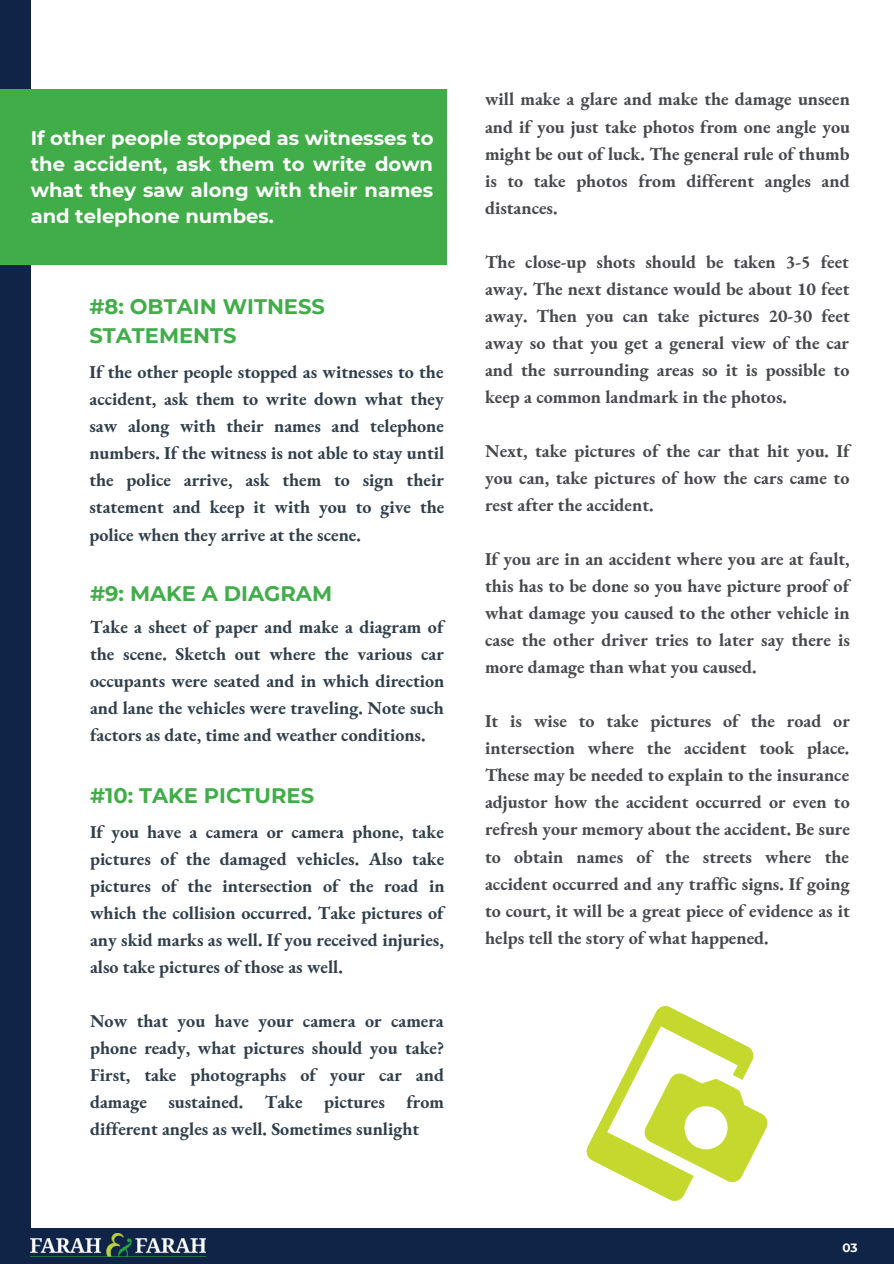
<style>
.page{position:relative;width:894px;height:1264px;background:#fff}
.page>*{position:absolute;margin:0;border:0;box-sizing:border-box;transform-origin:0 0}
.t1{font:700 21px/29.2px "Montserrat";color:#41ad49}
.t2{font:700 19.5px/26.1px "Montserrat";color:#fff;text-align:justify}
.t3{font:700 18px/27px "EB Garamond";color:#47494d;text-align:justify}
.t4{font:700 18px/27px "EB Garamond";color:#303f4b;text-align:justify}
.t5{font:700 12px "Montserrat";color:#fff}
</style>
<div class="page">
<div style="left:0;top:1228px;width:893px;height:35px;background:#0f2447"></div>
<div style="left:0;top:0;width:31px;height:1263px;background:#0f2447"></div>
<div style="left:0;top:89px;width:447px;height:176px;background:#41ad49"></div>
<svg style="left:586px;top:1006px;width:181px;height:194px"></svg>
<img style="left:31px;top:1233px;width:174px;height:23px">
<p class="t2" style="left:31px;top:124px;width:404px">If other people stopped as witnesses to the accident, ask them to write down what they saw along with their names and telephone numbes.</p>
<p class="t1" style="left:89px;top:291px;width:237px">#8: OBTAIN WITNESS<br>STATEMENTS</p>
<p class="t4" style="left:89px;top:358px;width:356px">If the other people stopped as witnesses to the accident, ask them to write down what they saw along with their names and telephone numbers. If the witness is not able to stay until the police arrive, ask them to sign their statement and keep it with you to give the police when they arrive at the scene.</p>
<p class="t1" style="left:90px;top:577px;width:243px">#9: MAKE A DIAGRAM</p>
<p class="t4" style="left:90px;top:612px;width:356px">Take a sheet of paper and make a diagram of the scene. Sketch out where the various car occupants were seated and in which direction and lane the vehicles were traveling. Note such factors as date, time and weather conditions.</p>
<p class="t1" style="left:90px;top:780px;width:225px">#10: TAKE PICTURES</p>
<p class="t4" style="left:90px;top:818px;width:356px">If you have a camera or camera phone, take pictures of the damaged vehicles. Also take pictures of the intersection of the road in which the collision occurred. Take pictures of any skid marks as well. If you received injuries, also take pictures of those as well.</p>
<p class="t4" style="left:90px;top:1007px;width:355px">Now that you have your camera or camera phone ready, what pictures should you take?<br>First, take photographs of your car and damage sustained. Take pictures from different angles as well. Sometimes sunlight</p>
<p class="t3" style="left:485px;top:86px;width:366px">will make a glare and make the damage unseen and if you just take photos from one angle you might be out of luck. The general rule of thumb is to take photos from different angles and distances.</p>
<p class="t3" style="left:485px;top:248px;width:366px">The close-up shots should be taken 3-5 feet away. The next distance would be about 10 feet away. Then you can take pictures 20-30 feet away so that you get a general view of the car and the surrounding areas so it is possible to keep a common landmark in the photos.</p>
<p class="t3" style="left:485px;top:437px;width:366px">Next, take pictures of the car that hit you. If you can, take pictures of how the cars came to rest after the accident.</p>
<p class="t3" style="left:485px;top:545px;width:366px">If you are in an accident where you are at fault, this has to be done so you have picture proof of what damage you caused to the other vehicle in case the other driver tries to later say there is more damage than what you caused.</p>
<p class="t3" style="left:485px;top:707px;width:366px">It is wise to take pictures of the road or intersection where the accident took place.<br>These may be needed to explain to the insurance adjustor how the accident occurred or even to refresh your memory about the accident. Be sure to obtain names of the streets where the accident occurred and any traffic signs. If going to court, it will be a great piece of evidence as it helps tell the story of what happened.</p>
<p class="t5" style="left:842px;top:1238px;width:17px">03</p>
</div>
